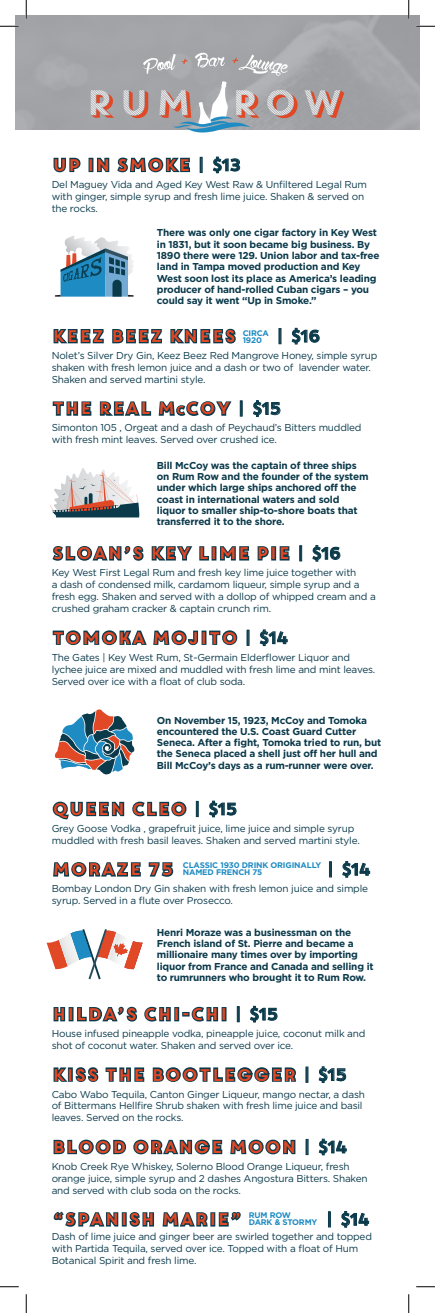
<style>
.page{position:relative;width:435px;height:1313px;background:#fff}
.page>*{position:absolute;margin:0;border:0;box-sizing:border-box;transform-origin:0 0}
.t1{font:16.88px "Core Circus";letter-spacing:-.02em;color:#e14825}
.t2{font:16.88px "Core Circus";color:#0b3a4b}
.t3{font:10px/12px "Gotham";letter-spacing:-.02em;color:#0b3a4b}
.t4{font:700 10px/11.2px "Gotham";letter-spacing:-.02em;color:#0b3a4b}
.t5{font:700 8.12px/7.5px "Gotham";letter-spacing:-.02em;color:#1e8bc2}
.s1{color:#0b3a4b}
.s2{font-size:11.25px}
</style>
<div class="page">
<svg style="left:91px;top:90px;width:23px;height:28px"></svg>
<svg style="left:124px;top:53px;width:174px;height:80px;background:#b1aeb0"></svg>
<svg style="left:305px;top:90px;width:39px;height:28px"></svg>
<svg style="left:53px;top:157px;width:28px;height:16px"></svg>
<div style="left:89px;top:158px;width:4px;height:14px;border:2px solid #0b3a4b"></div>
<svg style="left:97px;top:157px;width:94px;height:16px"></svg>
<svg style="left:200px;top:157px;width:2px;height:15px"></svg>
<svg style="left:213px;top:156px;width:27px;height:17px"></svg>
<svg style="left:53px;top:329px;width:51px;height:15px"></svg>
<svg style="left:112px;top:329px;width:50px;height:15px"></svg>
<svg style="left:170px;top:328px;width:66px;height:16px"></svg>
<svg style="left:279px;top:328px;width:2px;height:16px"></svg>
<svg style="left:292px;top:328px;width:28px;height:17px"></svg>
<svg style="left:52px;top:401px;width:40px;height:15px"></svg>
<svg style="left:99px;top:401px;width:133px;height:15px"></svg>
<svg style="left:240px;top:401px;width:2px;height:15px"></svg>
<svg style="left:253px;top:400px;width:28px;height:17px"></svg>
<svg style="left:52px;top:546px;width:157px;height:15px"></svg>
<div style="left:212px;top:546px;width:4px;height:14px;border:2px solid #0b3a4b"></div>
<svg style="left:220px;top:546px;width:30px;height:15px"></svg>
<svg style="left:257px;top:546px;width:12px;height:15px"></svg>
<div style="left:271px;top:546px;width:5px;height:14px;border:2px solid #0b3a4b"></div>
<svg style="left:279px;top:546px;width:11px;height:15px"></svg>
<svg style="left:300px;top:546px;width:2px;height:15px"></svg>
<svg style="left:312px;top:545px;width:29px;height:17px"></svg>
<svg style="left:52px;top:630px;width:147px;height:16px"></svg>
<div style="left:202px;top:630px;width:4px;height:15px;border:2px solid #0b3a4b"></div>
<svg style="left:209px;top:630px;width:29px;height:16px"></svg>
<svg style="left:247px;top:630px;width:2px;height:15px"></svg>
<svg style="left:260px;top:629px;width:28px;height:17px"></svg>
<svg style="left:52px;top:801px;width:73px;height:19px"></svg>
<svg style="left:132px;top:801px;width:55px;height:16px"></svg>
<svg style="left:196px;top:801px;width:2px;height:15px"></svg>
<svg style="left:209px;top:800px;width:28px;height:17px"></svg>
<svg style="left:330px;top:861px;width:2px;height:16px"></svg>
<svg style="left:342px;top:861px;width:28px;height:17px"></svg>
<svg style="left:53px;top:1007px;width:13px;height:15px"></svg>
<div style="left:69px;top:1007px;width:5px;height:14px;border:2px solid #0b3a4b"></div>
<svg style="left:77px;top:1006px;width:94px;height:16px"></svg>
<div style="left:174px;top:1007px;width:5px;height:14px;border:2px solid #0b3a4b"></div>
<svg style="left:182px;top:1006px;width:37px;height:16px"></svg>
<div style="left:222px;top:1007px;width:5px;height:14px;border:2px solid #0b3a4b"></div>
<svg style="left:237px;top:1006px;width:2px;height:15px"></svg>
<svg style="left:250px;top:1005px;width:28px;height:17px"></svg>
<svg style="left:306px;top:1067px;width:2px;height:15px"></svg>
<svg style="left:319px;top:1066px;width:27px;height:17px"></svg>
<svg style="left:306px;top:1139px;width:2px;height:15px"></svg>
<svg style="left:319px;top:1138px;width:28px;height:17px"></svg>
<svg style="left:53px;top:1067px;width:243px;height:160px"></svg>
<svg style="left:329px;top:1211px;width:1px;height:16px"></svg>
<svg style="left:341px;top:1211px;width:28px;height:16px"></svg>
<svg style="left:55px;top:236px;width:79px;height:61px"></svg>
<svg style="left:55px;top:709px;width:79px;height:65px"></svg>
<svg style="left:50px;top:468px;width:89px;height:49px"></svg>
<svg style="left:47px;top:862px;width:127px;height:117px"></svg>
<svg style="left:0;top:25px;width:19px;height:2px"></svg>
<svg style="left:416px;top:25px;width:19px;height:2px"></svg>
<svg style="left:0;top:1286px;width:19px;height:1px"></svg>
<svg style="left:416px;top:1286px;width:19px;height:1px"></svg>
<svg style="left:25px;top:0;width:2px;height:19px"></svg>
<svg style="left:25px;top:1294px;width:2px;height:18px"></svg>
<svg style="left:408px;top:0;width:2px;height:19px"></svg>
<svg style="left:408px;top:1294px;width:2px;height:18px"></svg>
<p class="t1" style="left:52px;top:153px;width:192px">UP IN SMOKE <span class="s1">| $13</span></p>
<p class="t3" style="left:52px;top:178px;width:317px">Del Maguey Vida and Aged Key West Raw &amp; Unfiltered Legal Rum with ginger, simple syrup and fresh lime juice. Shaken &amp; served on the rocks.</p>
<p class="t4" style="left:157px;top:227px;width:224px">There was only one cigar factory in Key West in 1831, but it soon became big business. By 1890 there were 129. Union labor and tax-free land in Tampa moved production and Key West soon lost its place as America’s leading producer of hand-rolled Cuban cigars – you could say it went “Up in Smoke.”</p>
<p class="t1" style="left:52px;top:325px;width:187px">KEEZ BEEZ KNEES</p>
<p class="t2" style="left:275px;top:325px;width:48px">| $16</p>
<p class="t3" style="left:52px;top:349px;width:327px">Nolet’s Silver Dry Gin, Keez Beez Red Mangrove Honey, simple syrup shaken with fresh lemon juice and a dash or two of lavender water.<br>Shaken and served martini style.</p>
<p class="t1" style="left:52px;top:397px;width:232px">THE REAL M<span class="s2">C</span>COY <span class="s1">| $15</span></p>
<p class="t3" style="left:52px;top:422px;width:311px">Simonton 105 , Orgeat and a dash of Peychaud’s Bitters muddled with fresh mint leaves. Served over crushed ice.</p>
<p class="t5" style="left:243px;top:329px;width:28px">CIRCA<br>1920</p>
<p class="t4" style="left:157px;top:459px;width:213px">Bill McCoy was the captain of three ships on Rum Row and the founder of the system under which large ships anchored off the coast in international waters and sold liquor to smaller ship-to-shore boats that transferred it to the shore.</p>
<p class="t1" style="left:52px;top:542px;width:292px">SLOAN’S KEY LIME PIE <span class="s1">| $16</span></p>
<p class="t3" style="left:52px;top:566px;width:326px">Key West First Legal Rum and fresh key lime juice together with<br>a dash of condensed milk, cardamom liqueur, simple syrup and a fresh egg. Shaken and served with a dollop of whipped cream and a crushed graham cracker &amp; captain crunch rim.</p>
<p class="t1" style="left:52px;top:626px;width:239px">TOMOKA MOJITO <span class="s1">| $14</span></p>
<p class="t3" style="left:52px;top:651px;width:325px">The Gates | Key West Rum, St-Germain Elderflower Liquor and lychee juice are mixed and muddled with fresh lime and mint leaves.<br>Served over ice with a float of club soda.</p>
<p class="t4" style="left:157px;top:714px;width:226px">On November 15, 1923, McCoy and Tomoka encountered the U.S. Coast Guard Cutter Seneca. After a fight, Tomoka tried to run, but the Seneca placed a shell just off her hull and Bill McCoy’s days as a rum-runner were over.</p>
<p class="t1" style="left:52px;top:797px;width:188px">QUEEN CLEO <span class="s1">| $15</span></p>
<p class="t3" style="left:52px;top:822px;width:310px">Grey Goose Vodka , grapefruit juice, lime juice and simple syrup muddled with fresh basil leaves. Shaken and served martini style.</p>
<p class="t1" style="left:52px;top:858px;width:124px">MORAZE 75</p>
<p class="t2" style="left:326px;top:858px;width:47px">| $14</p>
<p class="t3" style="left:52px;top:882px;width:318px">Bombay London Dry Gin shaken with fresh lemon juice and simple syrup. Served in a flute over Prosecco.</p>
<p class="t5" style="left:183px;top:860px;width:140px">CLASSIC 1930 DRINK ORIGINALLY<br>NAMED FRENCH 75</p>
<p class="t4" style="left:157px;top:926px;width:218px">Henri Moraze was a businessman on the French island of St. Pierre and became a millionaire many times over by importing liquor from France and Canada and selling it to rumrunners who brought it to Rum Row.</p>
<p class="t1" style="left:52px;top:1002px;width:229px">HILDA’S CHI-CHI <span class="s1">| $15</span></p>
<p class="t3" style="left:52px;top:1027px;width:315px">House infused pineapple vodka, pineapple juice, coconut milk and shot of coconut water. Shaken and served over ice.</p>
<p class="t1" style="left:52px;top:1063px;width:298px">KISS THE BOOTLEGGER <span class="s1">| $15</span></p>
<p class="t3" style="left:52px;top:1087px;width:315px">Cabo Wabo Tequila, Canton Ginger Liqueur, mango nectar, a dash of Bittermans Hellfire Shrub shaken with fresh lime juice and basil leaves. Served on the rocks.</p>
<p class="t1" style="left:52px;top:1135px;width:298px">BLOOD ORANGE MOON <span class="s1">| $14</span></p>
<p class="t3" style="left:52px;top:1160px;width:318px">Knob Creek Rye Whiskey, Solerno Blood Orange Liqueur, fresh orange juice, simple syrup and 2 dashes Angostura Bitters. Shaken and served with club soda on the rocks.</p>
<p class="t1" style="left:52px;top:1208px;width:193px">“SPANISH MARIE”</p>
<p class="t2" style="left:325px;top:1208px;width:47px">| $14</p>
<p class="t3" style="left:52px;top:1230px;width:322px">Dash of lime juice and ginger beer are swirled together and topped with Partida Tequila, served over ice. Topped with a float of Hum<br>Botanical Spirit and fresh lime.</p>
<p class="t5" style="left:249px;top:1210px;width:70px">RUM ROW<br>DARK &amp; STORMY</p>
</div>
